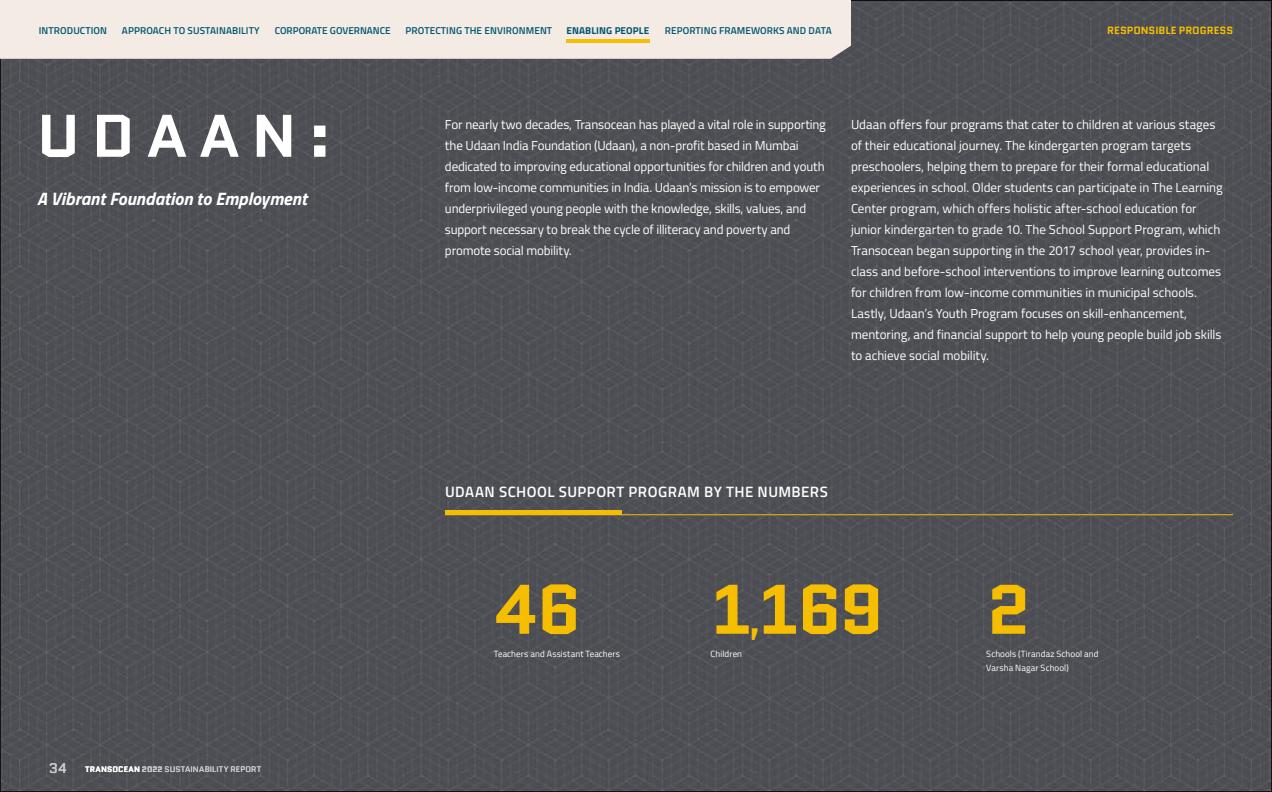
<style>
.page{position:relative;width:1272px;height:792px;background:#fff}
.page>*{position:absolute;margin:0;border:0;box-sizing:border-box;transform-origin:0 0}
.t1{font:700 70px "Quantico";letter-spacing:-.02em;color:#f6be00}
.t2{font:700 60px "Quantico";letter-spacing:.2em;color:#fff}
.t3{font:700 30px "Quantico";color:#f6be00}
.t4{font:italic 700 18px "Titillium Web";color:#fff}
.t5{font:600 15px "Titillium Web";letter-spacing:.03em;color:#fff}
.t6{font:14px "Quantico";color:#ccd8db}
.t7{font:13px/21px "Titillium Web";letter-spacing:-.005em;color:#fff}
.t8{font:700 10.5px "Quantico";letter-spacing:-.005em;color:#f6be00}
.t9{font:600 10px "Titillium Web";letter-spacing:.01em;color:#005670}
.t10{font:700 10px "Titillium Web";letter-spacing:.01em;color:#005670}
.t11{font:9px/14px "Titillium Web";letter-spacing:.01em;color:#fff}
.t12{font:8px "Quantico";letter-spacing:.025em;color:#c7c8ca}
.s1{font-weight:700;color:#fff}
.s2{font-weight:700}
</style>
<div class="page">
<div style="left:2px;top:2px;width:1268px;height:788px;background:#4e4f54"></div>
<hr style="left:445px;top:515px;width:788px;height:1px;background:#f6be00">
<div style="left:445px;top:510px;width:177px;height:5px;background:#f6be00"></div>
<div style="left:0;top:0;width:851px;height:59px;background:#f4ebe5"></div>
<hr style="left:567px;top:39px;width:83px;height:3px;background:#f6be00">
<p class="t9" style="left:39px;top:23px;width:70px">INTRODUCTION</p>
<p class="t9" style="left:122px;top:23px;width:139px">APPROACH TO SUSTAINABILITY</p>
<p class="t9" style="left:275px;top:23px;width:118px">CORPORATE GOVERNANCE</p>
<p class="t9" style="left:406px;top:23px;width:148px">PROTECTING THE ENVIRONMENT</p>
<p class="t9" style="left:665px;top:23px;width:168px">REPORTING FRAMEWORKS AND DATA</p>
<p class="t8" style="left:1107px;top:23px;width:128px">RESPONSIBLE PROGRESS</p>
<p class="t10" style="left:566px;top:22px;width:84px">ENABLING PEOPLE</p>
<h2 class="t2" style="left:37px;top:93px;width:296px">UDAAN:</h2>
<h3 class="t4" style="left:37px;top:184px;width:272px">A Vibrant Foundation to Employment</h3>
<p class="t6" style="left:49px;top:759px;width:19px">34</p>
<p class="t12" style="left:85px;top:764px;width:178px"><span class="s1">TRANSOCEAN</span> <span class="s2">2022</span> SUSTAINABILITY REPORT</p>
<p class="t7" style="left:445px;top:113px;width:382px">For nearly two decades, Transocean has played a vital role in supporting the Udaan India Foundation (Udaan), a non-profit based in Mumbai dedicated to improving educational opportunities for children and youth from low-income communities in India. Udaan’s mission is to empower underprivileged young people with the knowledge, skills, values, and support necessary to break the cycle of illiteracy and poverty and promote social mobility.</p>
<p class="t7" style="left:851px;top:113px;width:373px">Udaan offers four programs that cater to children at various stages of their educational journey. The kindergarten program targets preschoolers, helping them to prepare for their formal educational experiences in school. Older students can participate in The Learning Center program, which offers holistic after-school education for junior kindergarten to grade 10. The School Support Program, which Transocean began supporting in the 2017 school year, provides in&shy;class and before-school interventions to improve learning outcomes for children from low-income communities in municipal schools.<br>Lastly, Udaan’s Youth Program focuses on skill-enhancement, mentoring, and financial support to help young people build job skills to achieve social mobility.</p>
<p class="t5" style="left:445px;top:480px;width:384px">UDAAN SCHOOL SUPPORT PROGRAM BY THE NUMBERS</p>
<h1 class="t1" style="left:494px;top:559px;width:89px">46</h1>
<p class="t11" style="left:494px;top:646px;width:128px">Teachers and Assistant Teachers</p>
<h1 class="t1" style="left:711px;top:559px;width:175px">1169</h1>
<h3 class="t3" style="left:749px;top:602px;width:13px">,</h3>
<p class="t11" style="left:711px;top:646px;width:33px">Children</p>
<h1 class="t1" style="left:986px;top:559px;width:46px">2</h1>
<p class="t11" style="left:986px;top:646px;width:114px">Schools (Tirandaz School and<br>Varsha Nagar School)</p>
</div>
